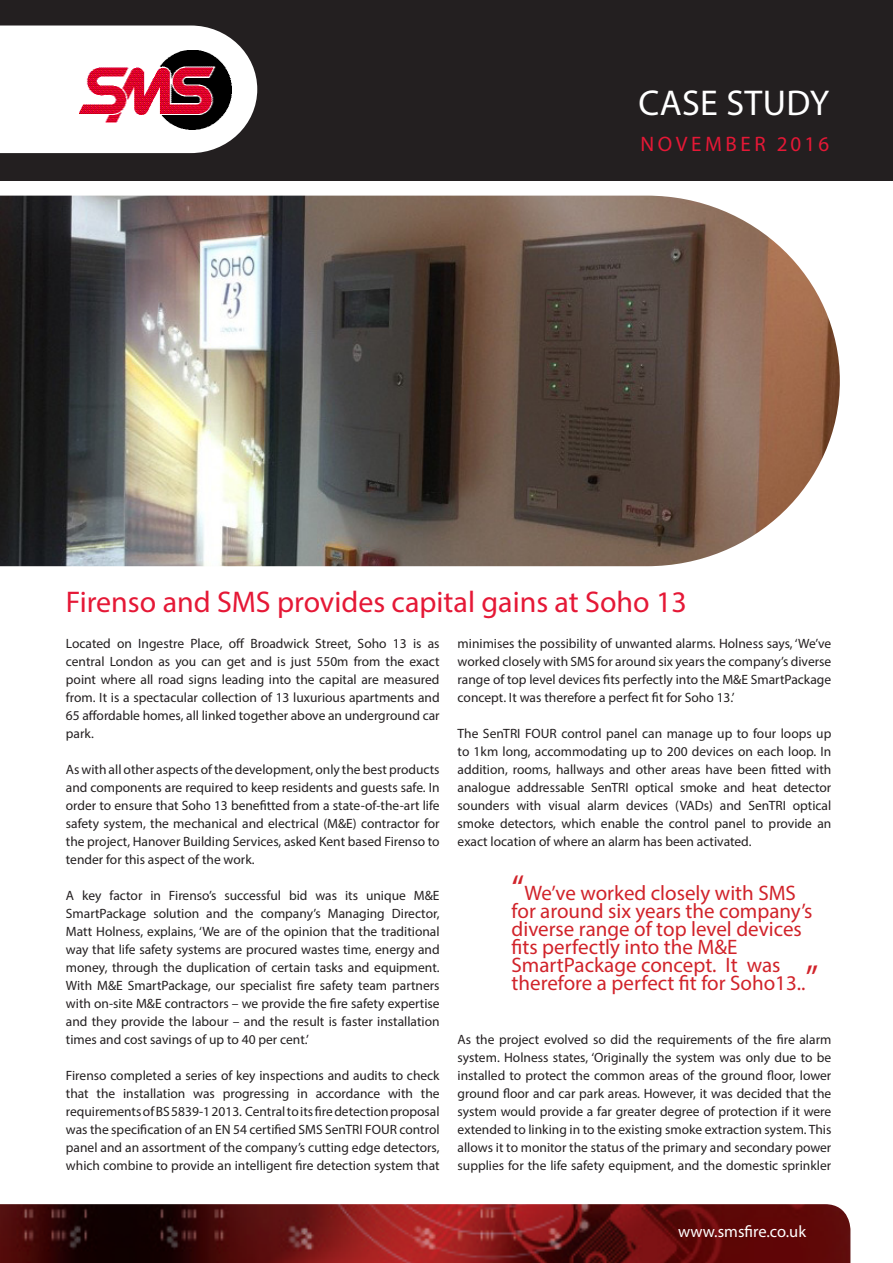
<style>
.page{position:relative;width:893px;height:1263px;background:#fff}
.page>*{position:absolute;margin:0;border:0;box-sizing:border-box;transform-origin:0 0}
.Case_Study_Title{font:36px "Myriad Pro";letter-spacing:.01em;color:#fff}
.Main_Heading{font:30px "Myriad Pro";color:#e51836}
.Body_Text{font:21px/18px "Myriad Pro";color:#d1232a}
.Date{font:21px "Myriad Pro";letter-spacing:.17em;color:#e51836}
.Body_Text-2{font:16.5px "Myriad Pro";color:#fff}
.Body_Text-3{font:13.5px/18px "Myriad Pro";color:#231f20;text-align:justify}
.s1{font-size:36px}
</style>
<div class="page">
<div style="left:0;top:0;width:893px;height:180px;background:#231f20"></div>
<svg style="left:0;top:26px;width:257px;height:127px;background:#edeced"></svg>
<img style="left:79px;top:51px;width:152px;height:78px">
<img style="left:0;top:196px;width:840px;height:370px">
<img style="left:0;top:1204px;width:850px;height:59px">
<p class="Case_Study_Title" style="left:638px;top:81px;width:192px">CASE STUDY</p>
<p class="Date" style="left:640px;top:131px;width:190px">NOVEMBER 2016</p>
<p class="Main_Heading" style="left:66px;top:583px;width:622px">Firenso and SMS provides capital gains at Soho 13</p>
<p class="Body_Text-3" style="left:66px;top:634px;width:375px">Located on Ingestre Place, off Broadwick Street, Soho 13 is as central London as you can get and is just 550m from the exact point where all road signs leading into the capital are measured from. It is a spectacular collection of 13 luxurious apartments and 65 affordable homes, all linked together above an underground car park.</p>
<p class="Body_Text-3" style="left:66px;top:760px;width:375px">As with all other aspects of the development, only the best products and components are required to keep residents and guests safe. In order to ensure that Soho 13 benefitted from a state-of-the-art life safety system, the mechanical and electrical (M&amp;E) contractor for the project, Hanover Building Services, asked Kent based Firenso to tender for this aspect of the work.</p>
<p class="Body_Text-3" style="left:66px;top:886px;width:375px">A key factor in Firenso’s successful bid was its unique M&amp;E SmartPackage solution and the company’s Managing Director, Matt Holness, explains, ‘We are of the opinion that the traditional way that life safety systems are procured wastes time, energy and money, through the duplication of certain tasks and equipment.<br>With M&amp;E SmartPackage, our specialist fire safety team partners with on-site M&amp;E contractors – we provide the fire safety expertise and they provide the labour – and the result is faster installation times and cost savings of up to 40 per cent.’</p>
<p class="Body_Text-3" style="left:66px;top:1066px;width:375px">Firenso completed a series of key inspections and audits to check that the installation was progressing in accordance with the requirements of BS 5839-1 2013. Central to its fire detection proposal was the specification of an EN 54 certified SMS SenTRI FOUR control panel and an assortment of the company’s cutting edge detectors, which combine to provide an intelligent fire detection system that</p>
<p class="Body_Text-3" style="left:458px;top:634px;width:375px">minimises the possibility of unwanted alarms. Holness says, ‘We’ve worked closely with SMS for around six years the company’s diverse range of top level devices fits perfectly into the M&amp;E SmartPackage concept. It was therefore a perfect fit for Soho 13.’</p>
<p class="Body_Text-3" style="left:458px;top:724px;width:375px">The SenTRI FOUR control panel can manage up to four loops up to 1km long, accommodating up to 200 devices on each loop. In addition, rooms, hallways and other areas have been fitted with analogue addressable SenTRI optical smoke and heat detector sounders with visual alarm devices (VADs) and SenTRI optical smoke detectors, which enable the control panel to provide an exact location of where an alarm has been activated.</p>
<p class="Body_Text" style="left:512px;top:884px;width:286px"><span class="s1">“</span>We’ve worked closely with SMS</p>
<p class="Body_Text" style="left:512px;top:902px;width:302px">for around six years the company’s</p>
<p class="Body_Text" style="left:512px;top:920px;width:292px">diverse range of top level devices</p>
<p class="Body_Text" style="left:512px;top:938px;width:270px">fits perfectly into the M&amp;E<br>SmartPackage concept. It was</p>
<p class="Body_Text" style="left:512px;top:974px;width:308px">therefore a perfect fit for Soho13..<span class="s1">”</span></p>
<p class="Body_Text-3" style="left:458px;top:1030px;width:375px">As the project evolved so did the requirements of the fire alarm system. Holness states, ‘Originally the system was only due to be installed to protect the common areas of the ground floor, lower ground floor and car park areas. However, it was decided that the system would provide a far greater degree of protection if it were extended to linking in to the existing smoke extraction system. This allows it to monitor the status of the primary and secondary power supplies for the life safety equipment, and the domestic sprinkler</p>
<p class="Body_Text-2" style="left:678px;top:1221px;width:129px">www.smsfire.co.uk</p>
</div>
